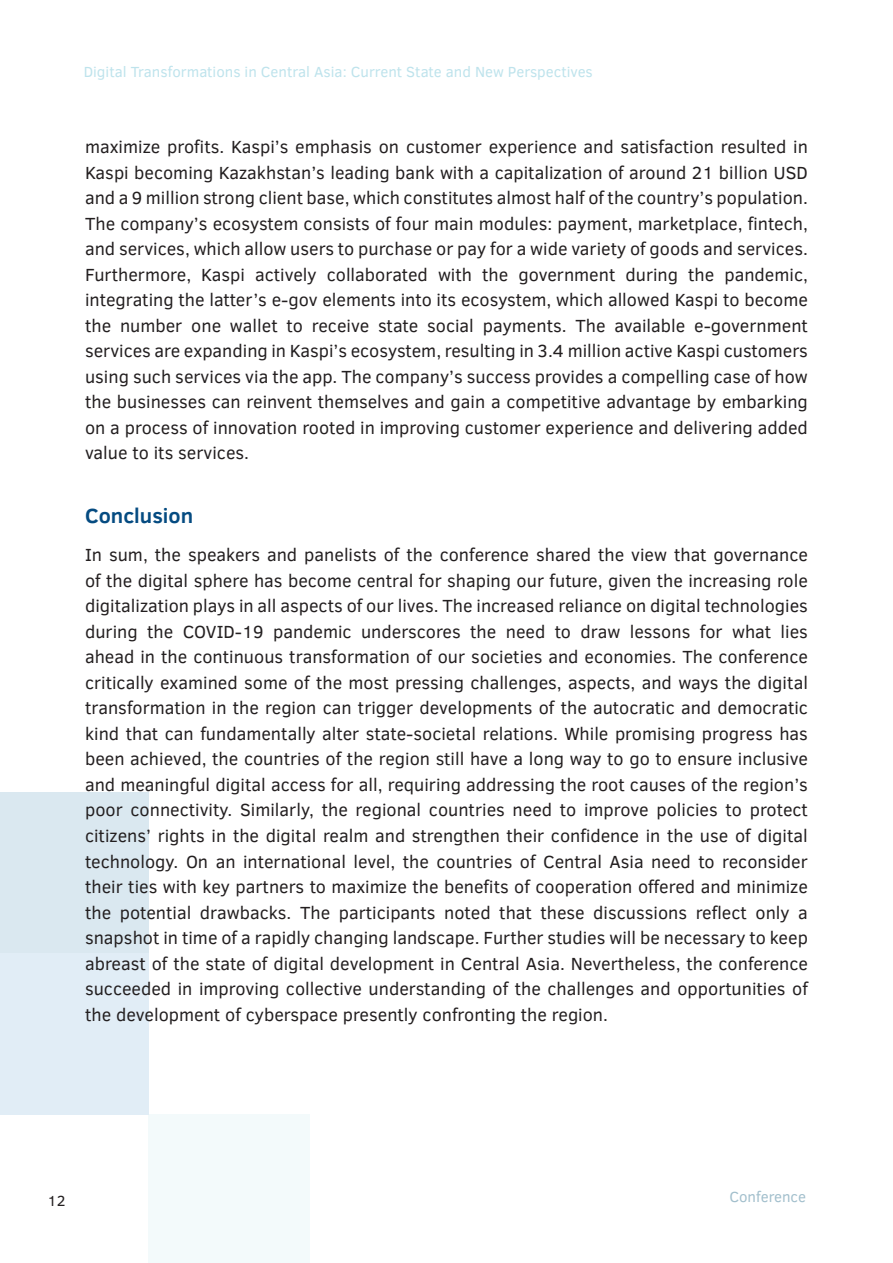
<style>
.page{position:relative;width:893px;height:1263px;background:#fff}
.page>*{position:absolute;margin:0;border:0;box-sizing:border-box;transform-origin:0 0}
.t1{font:700 21px "Clear Sans";color:#054b81}
.t2{font:18px/25.5px "Clear Sans";color:#231f20;text-align:justify}
.t3{font:15px "Clear Sans";color:#bee3ec}
.t4{font:15px "Clear Sans";color:#a2bfcc}
.t5{font:15px "Clear Sans";color:#231f20}
</style>
<div class="page">
<div style="left:148px;top:1115px;width:161px;height:148px;background:#f3fafb"></div>
<div style="left:0;top:792px;width:148px;height:162px;background:#dae8f0"></div>
<div style="left:0;top:954px;width:148px;height:161px;background:#e1edf6"></div>
<p class="t3" style="left:84px;top:62px;width:511px">Digital Transformations in Central Asia: Current State and New Perspectives</p>
<p class="t2" style="left:85px;top:134px;width:724px">maximize profits. Kaspi’s emphasis on customer experience and satisfaction resulted in Kaspi becoming Kazakhstan’s leading bank with a capitalization of around 21 billion USD and a 9 million strong client base, which constitutes almost half of the country’s population.<br>The company’s ecosystem consists of four main modules: payment, marketplace, fintech, and services, which allow users to purchase or pay for a wide variety of goods and services.<br>Furthermore, Kaspi actively collaborated with the government during the pandemic, integrating the latter’s e-gov elements into its ecosystem, which allowed Kaspi to become the number one wallet to receive state social payments. The available e-government services are expanding in Kaspi’s ecosystem, resulting in 3.4 million active Kaspi customers using such services via the app. The company’s success provides a compelling case of how the businesses can reinvent themselves and gain a competitive advantage by embarking on a process of innovation rooted in improving customer experience and delivering added value to its services.</p>
<p class="t1" style="left:85px;top:500px;width:110px">Conclusion</p>
<p class="t2" style="left:85px;top:542px;width:724px">In sum, the speakers and panelists of the conference shared the view that governance of the digital sphere has become central for shaping our future, given the increasing role digitalization plays in all aspects of our lives. The increased reliance on digital technologies during the COVID-19 pandemic underscores the need to draw lessons for what lies ahead in the continuous transformation of our societies and economies. The conference critically examined some of the most pressing challenges, aspects, and ways the digital transformation in the region can trigger developments of the autocratic and democratic kind that can fundamentally alter state-societal relations. While promising progress has been achieved, the countries of the region still have a long way to go to ensure inclusive and meaningful digital access for all, requiring addressing the root causes of the region’s poor connectivity. Similarly, the regional countries need to improve policies to protect citizens’ rights in the digital realm and strengthen their confidence in the use of digital technology. On an international level, the countries of Central Asia need to reconsider their ties with key partners to maximize the benefits of cooperation offered and minimize the potential drawbacks. The participants noted that these discussions reflect only a snapshot in time of a rapidly changing landscape. Further studies will be necessary to keep abreast of the state of digital development in Central Asia. Nevertheless, the conference succeeded in improving collective understanding of the challenges and opportunities of the development of cyberspace presently confronting the region.</p>
<p class="t5" style="left:48px;top:1190px;width:19px">12</p>
<p class="t4" style="left:729px;top:1187px;width:78px">Conference</p>
</div>
